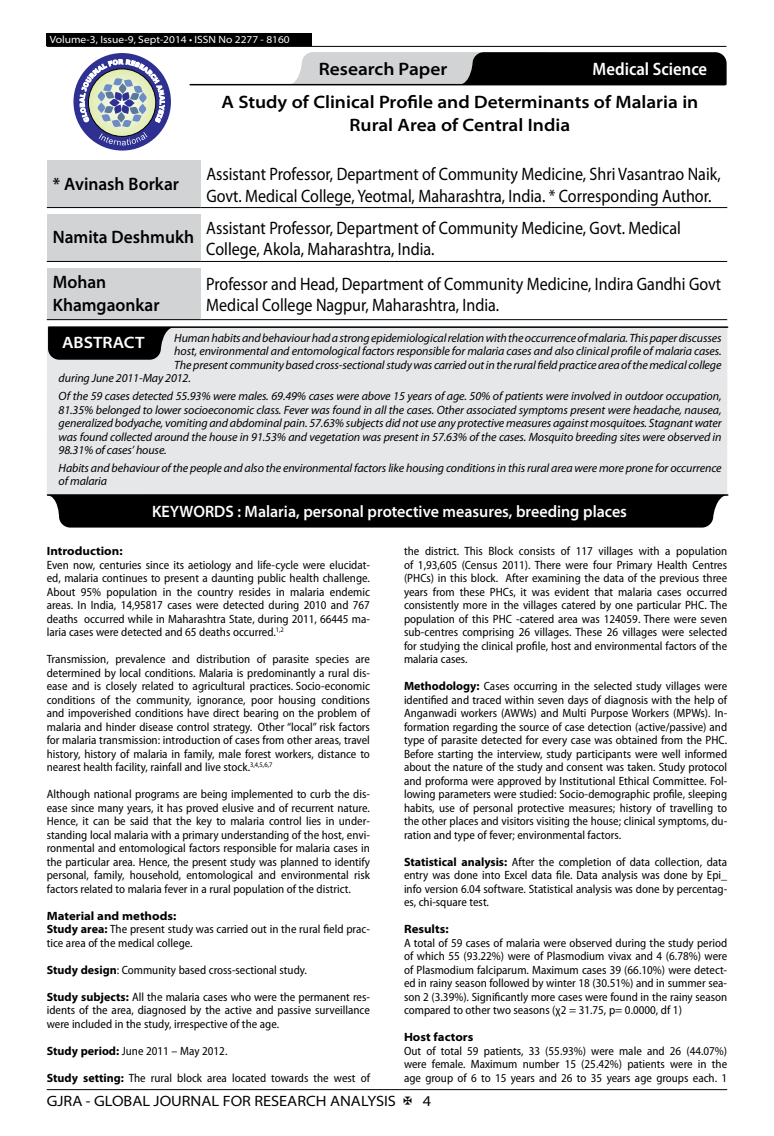
<style>
.page{position:relative;width:774px;height:1136px;background:#fff}
.page>*{position:absolute;margin:0;border:0;box-sizing:border-box;transform-origin:0 0}
.t1{font:18px/21.6px "Myriad Pro";color:#000;scale:.89 1}
.t2{font:600 semi-expanded 18px/23.4px "Myriad Pro";color:#000;text-align:center}
.t3{font:600 semi-expanded 18px/23.4px "Myriad Pro";color:#000;scale:.9 1}
.t4{font:600 semi-condensed 18px "Myriad Pro";color:#fff}
.t5{font:600 semi-expanded 16.5px "Myriad Pro";color:#fff;scale:.9 1}
.t6{font:600 semi-expanded 16.5px "Myriad Pro";color:#fff}
.t7{font:semi-expanded 15px "Myriad Pro";color:#000}
.t8{font:semi-condensed 12px/13.5px "Myriad Pro";color:#000;text-align:justify}
.t9{font:italic 12px/13.5px "Myriad Pro";letter-spacing:-.01em;color:#000;text-align:justify}
.t10{font:700 semi-expanded 12px "Myriad Pro";color:#000}
.t11{font:semi-expanded 10.5px "Myriad Pro";color:#fff}
.s1{font-weight:700;font-stretch:semi-expanded}
.s2{font-weight:700;font-stretch:normal}
</style>
<div class="page">
<hr style="left:47px;top:1089px;width:680px;height:1px;background:#000">
<div style="left:47px;top:33px;width:265px;height:13px;background:#000"></div>
<hr style="left:47px;top:46px;width:679px;height:1px;background:#000">
<svg style="left:288px;top:52px;width:439px;height:33px;background:#5a5a5b"></svg>
<hr style="left:190px;top:84px;width:535px;height:1px;background:#000">
<div style="left:73px;top:53px;width:98px;height:97px;background:#2e3092;border-radius:50%"></div>
<svg style="left:80px;top:59px;width:85px;height:86px"></svg>
<div style="left:47px;top:160px;width:153px;height:47px;background:#d1d3d4"></div>
<hr style="left:47px;top:207px;width:153px;height:1px;background:#000">
<hr style="left:200px;top:207px;width:527px;height:1px;background:#000">
<div style="left:47px;top:214px;width:153px;height:47px;background:#d1d3d4"></div>
<hr style="left:47px;top:261px;width:153px;height:1px;background:#000">
<hr style="left:200px;top:261px;width:527px;height:1px;background:#000">
<div style="left:47px;top:268px;width:153px;height:51px;background:#d1d3d4"></div>
<hr style="left:47px;top:319px;width:153px;height:1px;background:#000">
<hr style="left:200px;top:319px;width:527px;height:1px;background:#000">
<div style="left:47px;top:326px;width:680px;height:169px;background:#e6e7e8"></div>
<hr style="left:49px;top:326px;width:679px;height:2px;background:#000">
<svg style="left:48px;top:327px;width:126px;height:32px;background:#161616"></svg>
<hr style="left:48px;top:494px;width:680px;height:1px;background:#000">
<div style="left:47px;top:495px;width:680px;height:32px;background:#000"></div>
<div style="left:72px;top:504px;width:635px;height:17px;background:#000"></div>
<p class="t11" style="left:50px;top:34px;width:241px">Volume-3, Issue-9, Sept-2014 • ISSN No 2277 - 8160</p>
<h1 class="t2" style="left:319px;top:58px;width:130px">Research Paper</h1>
<h1 class="t4" style="left:593px;top:59px;width:116px">Medical Science</h1>
<h1 class="t2" style="left:221px;top:91px;width:478px">A Study of Clinical Profile and Determinants of Malaria in<br>Rural Area of Central India</h1>
<h1 class="t3" style="left:53px;top:172px;width:142px">* Avinash Borkar</h1>
<h1 class="t1" style="left:206px;top:163px;width:579px">Assistant Professor, Department of Community Medicine, Shri Vasantrao Naik,<br>Govt. Medical College, Yeotmal, Maharashtra, India. * Corresponding Author.</h1>
<h1 class="t3" style="left:53px;top:226px;width:159px">Namita Deshmukh</h1>
<h1 class="t1" style="left:206px;top:217px;width:535px">Assistant Professor, Department of Community Medicine, Govt. Medical<br>College, Akola, Maharashtra, India.</h1>
<h1 class="t3" style="left:53px;top:270px;width:120px">Mohan<br>Khamgaonkar</h1>
<h1 class="t1" style="left:206px;top:273px;width:580px">Professor and Head, Department of Community Medicine, Indira Gandhi Govt<br>Medical College Nagpur, Maharashtra, India.</h1>
<p class="t9" style="left:174px;top:331px;width:549px">Human habits and behaviour had a strong epidemiological relation with the occurrence of malaria. This paper discusses</p>
<p class="t9" style="left:174px;top:345px;width:549px">host, environmental and entomological factors responsible for malaria cases and also clinical profile of malaria cases.</p>
<p class="t9" style="left:174px;top:358px;width:549px">The present community based cross-sectional study was carried out in the rural field practice area of the medical college</p>
<p class="t9" style="left:59px;top:372px;width:134px">during June 2011-May 2012.</p>
<p class="t9" style="left:59px;top:389px;width:664px">Of the 59 cases detected 55.93% were males. 69.49% cases were above 15 years of age. 50% of patients were involved in outdoor occupation, 81.35% belonged to lower socioeconomic class. Fever was found in all the cases. Other associated symptoms present were headache, nausea, generalized bodyache, vomiting and abdominal pain. 57.63% subjects did not use any protective measures against mosquitoes. Stagnant water was found collected around the house in 91.53% and vegetation was present in 57.63% of the cases. Mosquito breeding sites were observed in 98.31% of cases’ house.</p>
<p class="t9" style="left:59px;top:461px;width:664px">Habits and behaviour of the people and also the environmental factors like housing conditions in this rural area were more prone for occurrence of malaria</p>
<h2 class="t6" style="left:62px;top:333px;width:84px">ABSTRACT</h2>
<h2 class="t5" style="left:152px;top:502px;width:529px">KEYWORDS : Malaria, personal protective measures, breeding places</h2>
<p class="t10" style="left:47px;top:544px;width:77px">Introduction:</p>
<p class="t8" style="left:47px;top:558px;width:325px">Even now, centuries since its aetiology and life-cycle were elucidat&shy;ed, malaria continues to present a daunting public health challenge.<br>About 95% population in the country resides in malaria endemic areas. In India, 14,95817 cases were detected during 2010 and 767 deaths occurred while in Maharashtra State, during 2011, 66445 ma&shy;laria cases were detected and 65 deaths occurred.<sup>1,2</sup></p>
<p class="t8" style="left:47px;top:652px;width:325px">Transmission, prevalence and distribution of parasite species are determined by local conditions. Malaria is predominantly a rural dis&shy;ease and is closely related to agricultural practices. Socio-economic conditions of the community, ignorance, poor housing conditions and impoverished conditions have direct bearing on the problem of malaria and hinder disease control strategy. Other “local” risk factors for malaria transmission: introduction of cases from other areas, travel history, history of malaria in family, male forest workers, distance to nearest health facility, rainfall and live stock.<sup>3,4,5,6,7</sup></p>
<p class="t8" style="left:47px;top:787px;width:325px">Although national programs are being implemented to curb the dis&shy;ease since many years, it has proved elusive and of recurrent nature.<br>Hence, it can be said that the key to malaria control lies in under&shy;standing local malaria with a primary understanding of the host, envi&shy;ronmental and entomological factors responsible for malaria cases in the particular area. Hence, the present study was planned to identify personal, family, household, entomological and environmental risk factors related to malaria fever in a rural population of the district.</p>
<p class="t8" style="left:47px;top:909px;width:325px;text-align:left"><span class="s1">Material and methods:<br></span><span class="s2">Study area:</span> The present study was carried out in the rural field prac&shy;tice area of the medical college.</p>
<p class="t8" style="left:47px;top:963px;width:262px"><span class="s2">Study design</span>: Community based cross-sectional study.</p>
<p class="t8" style="left:47px;top:990px;width:325px"><span class="s2">Study subjects:</span> All the malaria cases who were the permanent res&shy;idents of the area, diagnosed by the active and passive surveillance were included in the study, irrespective of the age.</p>
<p class="t8" style="left:47px;top:1044px;width:182px"><span class="s2">Study period:</span> June 2011 – May 2012.</p>
<p class="t8" style="left:47px;top:1071px;width:325px"><span class="s2">Study setting:</span> The rural block area located towards the west of</p>
<p class="t8" style="left:404px;top:544px;width:325px">the district. This Block consists of 117 villages with a population of 1,93,605 (Census 2011). There were four Primary Health Centres (PHCs) in this block. After examining the data of the previous three years from these PHCs, it was evident that malaria cases occurred consistently more in the villages catered by one particular PHC. The population of this PHC -catered area was 124059. There were seven sub-centres comprising 26 villages. These 26 villages were selected for studying the clinical profile, host and environmental factors of the malaria cases.</p>
<p class="t8" style="left:404px;top:679px;width:325px"><span class="s2">Methodology:</span> Cases occurring in the selected study villages were identified and traced within seven days of diagnosis with the help of Anganwadi workers (AWWs) and Multi Purpose Workers (MPWs). In&shy;formation regarding the source of case detection (active/passive) and type of parasite detected for every case was obtained from the PHC.<br>Before starting the interview, study participants were well informed about the nature of the study and consent was taken. Study protocol and proforma were approved by Institutional Ethical Committee. Fol&shy;lowing parameters were studied: Socio-demographic profile, sleeping habits, use of personal protective measures; history of travelling to the other places and visitors visiting the house; clinical symptoms, du&shy;ration and type of fever; environmental factors.</p>
<p class="t8" style="left:404px;top:855px;width:325px"><span class="s2">Statistical analysis:</span> After the completion of data collection, data entry was done into Excel data file. Data analysis was done by Epi_ info version 6.04 software. Statistical analysis was done by percentag&shy;es, chi-square test.</p>
<p class="t10" style="left:404px;top:922px;width:46px">Results:</p>
<p class="t8" style="left:404px;top:936px;width:325px">A total of 59 cases of malaria were observed during the study period of which 55 (93.22%) were of Plasmodium vivax and 4 (6.78%) were of Plasmodium falciparum. Maximum cases 39 (66.10%) were detect&shy;ed in rainy season followed by winter 18 (30.51%) and in summer sea&shy;son 2 (3.39%). Significantly more cases were found in the rainy season compared to other two seasons (χ2 = 31.75, p= 0.0000, df 1)</p>
<p class="t10" style="left:404px;top:1030px;width:71px">Host factors</p>
<p class="t8" style="left:404px;top:1044px;width:325px">Out of total 59 patients, 33 (55.93%) were male and 26 (44.07%) were female. Maximum number 15 (25.42%) patients were in the age group of 6 to 15 years and 26 to 35 years age groups each. 1</p>
<p class="t7" style="left:47px;top:1092px;width:351px">GJRA - GLOBAL JOURNAL FOR RESEARCH ANALYSIS</p>
<p class="t7" style="left:423px;top:1092px;width:10px">4</p>
</div>
